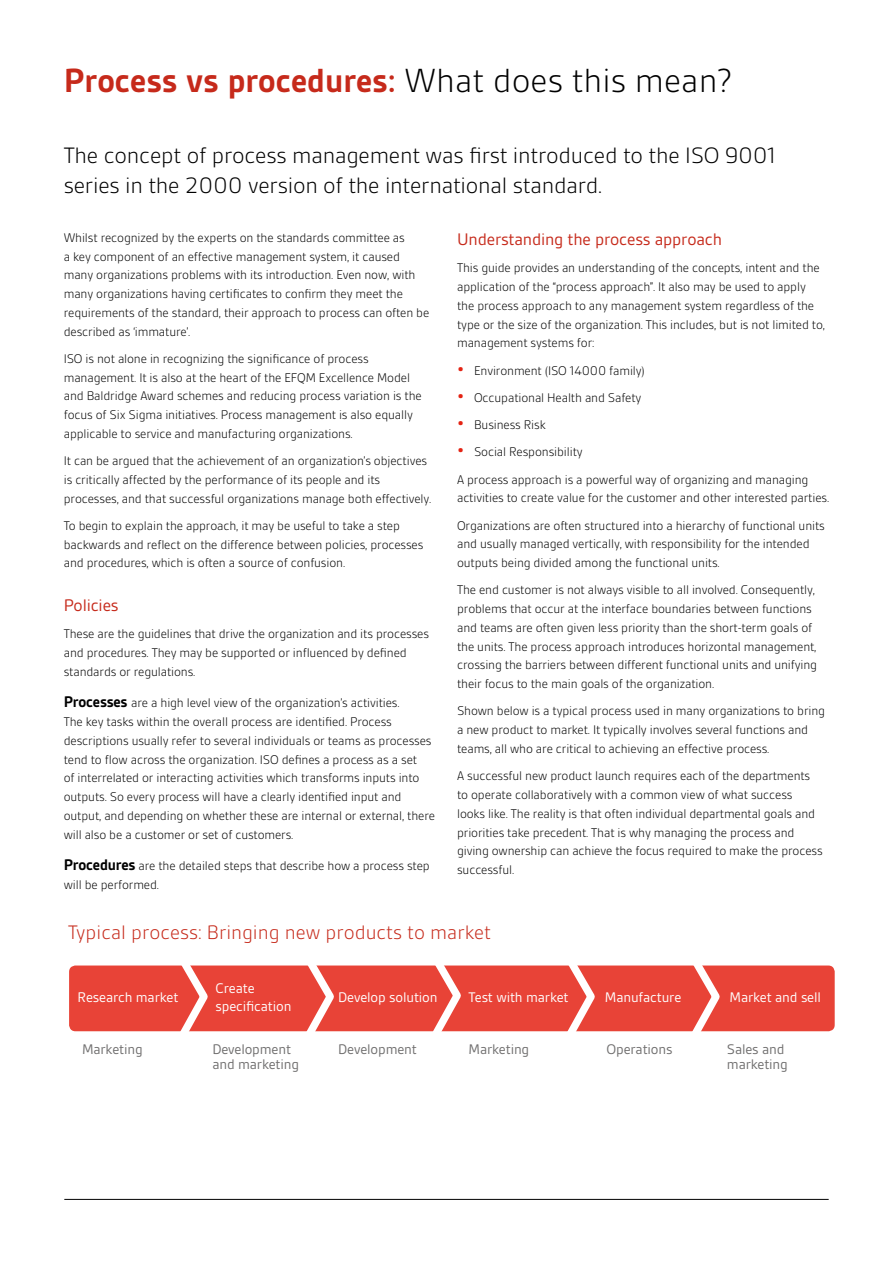
<style>
.page{position:relative;width:893px;height:1263px;background:#fff}
.page>*{position:absolute;margin:0;border:0;box-sizing:border-box;transform-origin:0 0}
.t1{font:700 36px "BSI Gesta";color:#c62a1b}
.t2{font:300 24px/30px "BSI Gesta";letter-spacing:-.01em;color:#000}
.t3{font:300 21px "BSI Gesta";color:#c62a1b}
.t4{font:18px "BSI Gesta";letter-spacing:-.01em;color:#c62a1b}
.t5{font:15px/18px "BSI Gesta";letter-spacing:-.01em;color:#fff}
.t6{font:15px/15px "BSI Gesta";letter-spacing:-.01em;color:#706f6f}
.t7{font:300 13.5px/18.8px "BSI Gesta";letter-spacing:-.01em;color:#000}
.s1{font-weight:300;color:#000}
.s2{font-weight:700;font-size:16.5px}
.s3{font-weight:700;font-size:18px;color:#e42313}
</style>
<div class="page">
<hr style="left:64px;top:1199px;width:765px;height:1px;background:#000">
<div style="left:69px;top:965px;width:766px;height:66px;background:#e84337;border-radius:6px"></div>
<svg style="left:172px;top:965px;width:41px;height:67px"></svg>
<svg style="left:299px;top:965px;width:40px;height:67px"></svg>
<svg style="left:426px;top:965px;width:40px;height:67px"></svg>
<svg style="left:559px;top:965px;width:41px;height:67px"></svg>
<svg style="left:684px;top:965px;width:40px;height:67px"></svg>
<h1 class="t1" style="left:64px;top:62px;width:670px">Process vs procedures: <span class="s1">What does this mean?</span></h1>
<h2 class="t2" style="left:64px;top:140px;width:714px">The concept of process management was first introduced to the ISO 9001 series in the 2000 version of the international standard.</h2>
<p class="t7" style="left:64px;top:228px;width:367px">Whilst recognized by the experts on the standards committee as<br>a key component of an effective management system, it caused many organizations problems with its introduction. Even now, with many organizations having certificates to confirm they meet the requirements of the standard, their approach to process can often be described as ‘immature’.</p>
<p class="t7" style="left:64px;top:349px;width:359px">ISO is not alone in recognizing the significance of process management. It is also at the heart of the EFQM Excellence Model and Baldridge Award schemes and reducing process variation is the focus of Six Sigma initiatives. Process management is also equally applicable to service and manufacturing organizations.</p>
<p class="t7" style="left:64px;top:451px;width:369px">It can be argued that the achievement of an organization’s objectives is critically affected by the performance of its people and its processes, and that successful organizations manage both effectively.</p>
<p class="t7" style="left:64px;top:516px;width:361px">To begin to explain the approach, it may be useful to take a step backwards and reflect on the difference between policies, processes and procedures, which is often a source of confusion.</p>
<h3 class="t4" style="left:64px;top:596px;width:56px">Policies</h3>
<p class="t7" style="left:64px;top:625px;width:367px">These are the guidelines that drive the organization and its processes and procedures. They may be supported or influenced by defined standards or regulations.</p>
<p class="t7" style="left:64px;top:694px;width:373px"><span class="s2">Processes</span> are a high level view of the organization’s activities.<br>The key tasks within the overall process are identified. Process descriptions usually refer to several individuals or teams as processes tend to flow across the organization. ISO defines a process as a set<br>of interrelated or interacting activities which transforms inputs into outputs. So every process will have a clearly identified input and output, and depending on whether these are internal or external, there will also be a customer or set of customers.</p>
<p class="t7" style="left:64px;top:856px;width:367px"><span class="s2">Procedures</span> are the detailed steps that describe how a process step will be performed.</p>
<h3 class="t4" style="left:457px;top:230px;width:266px">Understanding the process approach</h3>
<p class="t7" style="left:457px;top:259px;width:369px">This guide provides an understanding of the concepts, intent and the application of the “process approach”. It also may be used to apply the process approach to any management system regardless of the type or the size of the organization. This includes, but is not limited to, management systems for:</p>
<p class="t7" style="left:457px;top:361px;width:189px"><span class="s3">•</span> Environment (ISO 14000 family)</p>
<p class="t7" style="left:457px;top:388px;width:186px"><span class="s3">•</span> Occupational Health and Safety</p>
<p class="t7" style="left:457px;top:415px;width:90px"><span class="s3">•</span> Business Risk</p>
<p class="t7" style="left:457px;top:438px;width:353px;line-height:27.3px"><span class="s3">•</span> Social Responsibility<br>A process approach is a powerful way of organizing and managing</p>
<p class="t7" style="left:457px;top:484px;width:374px;line-height:27.3px">activities to create value for the customer and other interested parties.<br>Organizations are often structured into a hierarchy of functional units</p>
<p class="t7" style="left:457px;top:535px;width:354px">and usually managed vertically, with responsibility for the intended outputs being divided among the functional units.</p>
<p class="t7" style="left:457px;top:581px;width:361px">The end customer is not always visible to all involved. Consequently, problems that occur at the interface boundaries between functions and teams are often given less priority than the short-term goals of the units. The process approach introduces horizontal management, crossing the barriers between different functional units and unifying their focus to the main goals of the organization.</p>
<p class="t7" style="left:457px;top:702px;width:369px">Shown below is a typical process used in many organizations to bring a new product to market. It typically involves several functions and teams, all who are critical to achieving an effective process.</p>
<p class="t7" style="left:457px;top:767px;width:367px">A successful new product launch requires each of the departments to operate collaboratively with a common view of what success looks like. The reality is that often individual departmental goals and priorities take precedent. That is why managing the process and giving ownership can achieve the focus required to make the process successful.</p>
<h3 class="t3" style="left:68px;top:921px;width:424px">Typical process: Bringing new products to market</h3>
<p class="t5" style="left:216px;top:980px;width:77px">Create specification</p>
<p class="t5" style="left:338px;top:988px;width:101px">Develop solution</p>
<p class="t5" style="left:469px;top:988px;width:101px">Test with market</p>
<p class="t5" style="left:78px;top:988px;width:102px">Research market</p>
<p class="t5" style="left:605px;top:988px;width:78px">Manufacture</p>
<p class="t5" style="left:730px;top:988px;width:93px">Market and sell</p>
<p class="t6" style="left:82px;top:1042px;width:62px">Marketing</p>
<p class="t6" style="left:212px;top:1042px;width:88px">Development and marketing</p>
<p class="t6" style="left:727px;top:1042px;width:62px">Sales and marketing</p>
<p class="t6" style="left:338px;top:1042px;width:80px">Development</p>
<p class="t6" style="left:469px;top:1042px;width:62px">Marketing</p>
<p class="t6" style="left:606px;top:1042px;width:68px">Operations</p>
</div>
